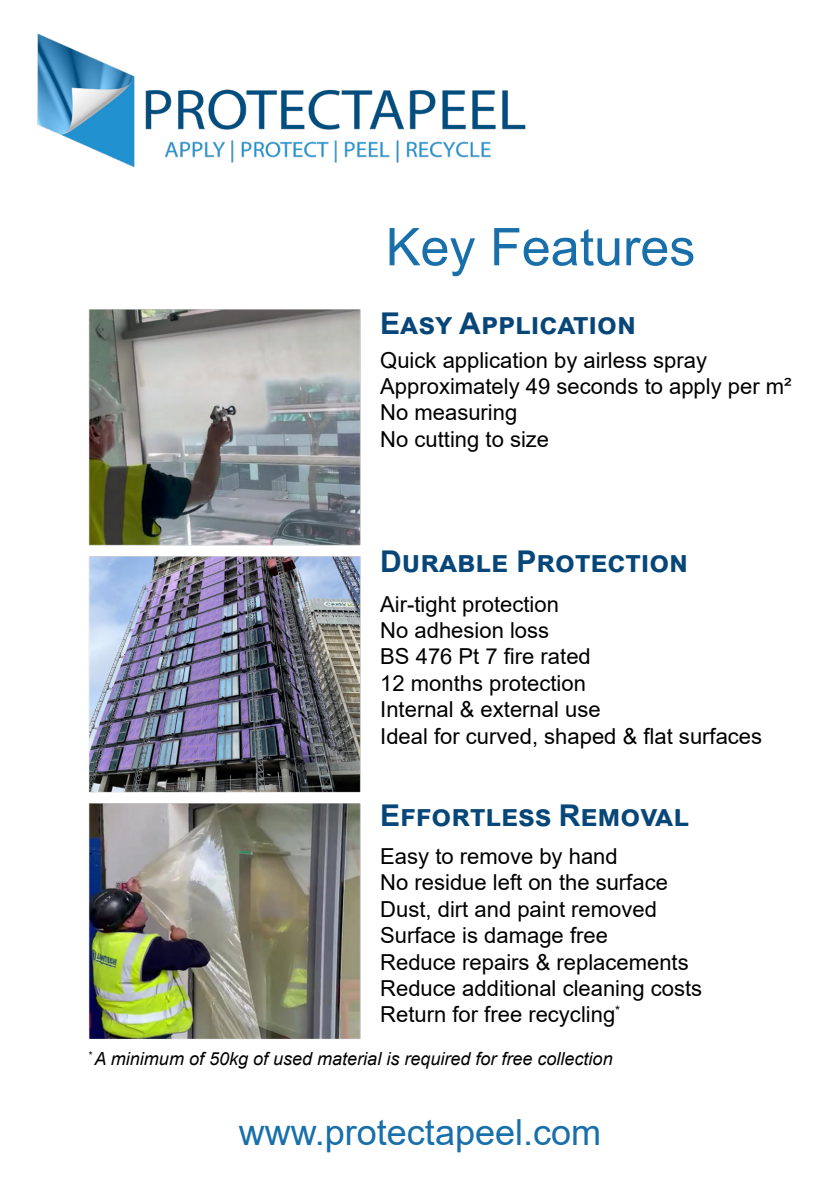
<style>
.page{position:relative;width:840px;height:1191px;background:#fff}
.page>*{position:absolute;margin:0;border:0;box-sizing:border-box;transform-origin:0 0}
.t1{font:52px "Arial";color:#186faa}
.t2{font:36px "Arial";color:#186faa}
.t3{font:700 30px "Arial";color:#074678}
.t4{font:22px/26.4px "Arial";color:#000}
.t5{font:italic 18px "Arial";color:#000}
</style>
<div class="page">
<img style="left:37px;top:33px;width:489px;height:134px">
<img style="left:88px;top:309px;width:273px;height:730px">
<h1 class="t1" style="left:385px;top:211px;width:311px">Key Features</h1>
<h3 class="t3" style="left:380px;top:302px;width:257px">Easy Application</h3>
<p class="t4" style="left:380px;top:346px;width:412px">Quick application by airless spray<br>Approximately 49 seconds to apply per m²<br>No measuring<br>No cutting to size</p>
<h3 class="t3" style="left:380px;top:540px;width:309px">Durable Protection</h3>
<p class="t4" style="left:380px;top:590px;width:383px">Air-tight protection<br>No adhesion loss<br>BS 476 Pt 7 fire rated<br>12 months protection<br>Internal &amp; external use<br>Ideal for curved, shaped &amp; flat surfaces</p>
<h3 class="t3" style="left:380px;top:794px;width:310px">Effortless Removal</h3>
<p class="t4" style="left:380px;top:843px;width:323px">Easy to remove by hand<br>No residue left on the surface<br>Dust, dirt and paint removed<br>Surface is damage free<br>Reduce repairs &amp; replacements<br>Reduce additional cleaning costs<br>Return for free recycling<sup>*</sup></p>
<p class="t5" style="left:88px;top:1047px;width:526px"><sup>*</sup> A minimum of 50kg of used material is required for free collection</p>
<h2 class="t2" style="left:238px;top:1107px;width:364px">www.protectapeel.com</h2>
</div>
